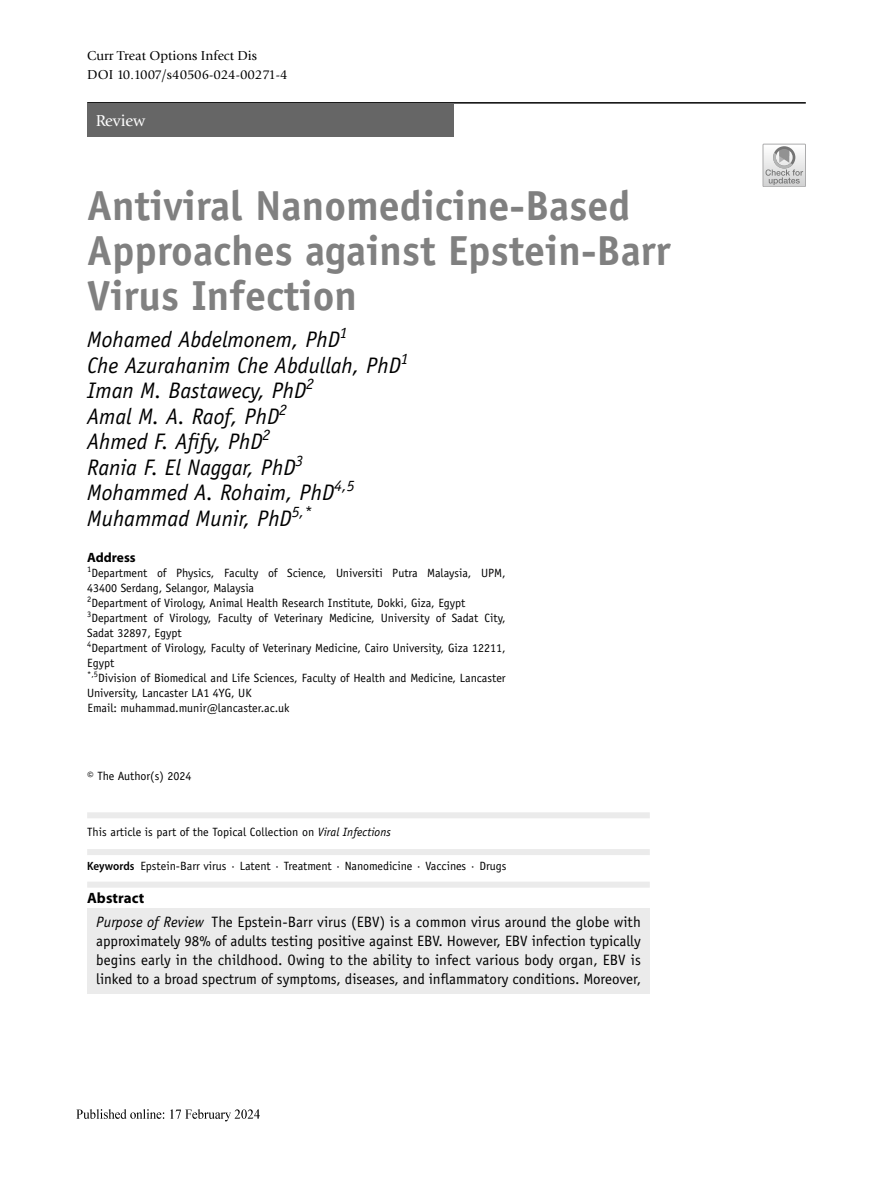
<style>
.page{position:relative;width:893px;height:1187px;background:#fff}
.page>*{position:absolute;margin:0;border:0;box-sizing:border-box;transform-origin:0 0}
.t1{font:700 42px/45px "Officina Sans";color:#808080}
.t2{font:italic 22.5px/25.5px "Officina Sans";color:#000}
.t3{font:16.5px "Giovanni";color:#fff}
.t4{font:15px/18.8px "Officina Sans";color:#000;text-align:justify}
.t5{font:700 15px "Myriad Pro";letter-spacing:.005em;color:#000}
.t6{font:13.5px/18.5px "Giovanni";color:#000}
.t7{font:700 13.5px "Myriad Pro";color:#000}
.t8{font:12px/15px "Officina Sans";color:#000}
.s1{font-style:italic}
.s2{font-family:"Myriad Pro";font-weight:600;font-stretch:semi-condensed}
</style>
<div class="page">
<img style="left:77px;top:1109px;width:183px;height:13px">
<hr style="left:87px;top:102px;width:719px;height:2px;background:#000">
<div style="left:87px;top:104px;width:366px;height:33px;background:#666"></div>
<div style="left:763px;top:144px;width:43px;height:43px;border:1px solid #ababac"></div>
<svg style="left:763px;top:144px;width:42px;height:42px"></svg>
<div style="left:87px;top:812px;width:563px;height:6px;background:#ebebeb"></div>
<div style="left:87px;top:849px;width:563px;height:6px;background:#ebebeb"></div>
<div style="left:87px;top:881px;width:563px;height:6px;background:#ebebeb"></div>
<div style="left:87px;top:908px;width:563px;height:86px;background:#ebebeb"></div>
<p class="t6" style="left:87px;top:47px;width:202px">Curr Treat Options Infect Dis<br>DOI 10.1007/s40506-024-00271-4</p>
<h3 class="t3" style="left:96px;top:112px;width:51px">Review</h3>
<h1 class="t1" style="left:87px;top:183px;width:585px">Antiviral Nanomedicine‑Based<br>Approaches against Epstein‑Barr<br>Virus Infection</h1>
<h2 class="t2" style="left:87px;top:327px;width:323px">Mohamed Abdelmonem, PhD<sup>1<br></sup>Che Azurahanim Che Abdullah, PhD<sup>1<br></sup>Iman M. Bastawecy, PhD<sup>2<br></sup>Amal M. A. Raof, PhD<sup>2<br></sup>Ahmed F. Afify, PhD<sup>2<br></sup>Rania F. El Naggar, PhD<sup>3<br></sup>Mohammed A. Rohaim, PhD<sup>4,5<br></sup>Muhammad Munir, PhD<sup>5,*</sup></h2>
<p class="t7" style="left:87px;top:548px;width:50px">Address</p>
<p class="t8" style="left:87px;top:565px;width:420px"><sup>1</sup>Department of Physics, Faculty of Science, Universiti Putra Malaysia, UPM, 43400 Serdang, Selangor, Malaysia<br><sup>2</sup>Department of Virology, Animal Health Research Institute, Dokki, Giza, Egypt <sup>3</sup>Department of Virology, Faculty of Veterinary Medicine, University of Sadat City, Sadat 32897, Egypt<br><sup>4</sup>Department of Virology, Faculty of Veterinary Medicine, Cairo University, Giza 12211, Egypt<br><sup>*,5</sup>Division of Biomedical and Life Sciences, Faculty of Health and Medicine, Lancaster University, Lancaster LA1 4YG, UK<br>Email: muhammad.munir@lancaster.ac.uk</p>
<p class="t8" style="left:87px;top:768px;width:106px">© The Author(s) 2024</p>
<p class="t8" style="left:87px;top:824px;width:305px">This article is part of the Topical Collection on <span class="s1">Viral Infections</span></p>
<p class="t8" style="left:87px;top:858px;width:421px"><span class="s2">Keywords</span> Epstein-Barr virus · Latent · Treatment · Nanomedicine · Vaccines · Drugs</p>
<p class="t5" style="left:87px;top:887px;width:59px">Abstract</p>
<p class="t4" style="left:96px;top:912px;width:546px"><span class="s1">Purpose of Review</span> The Epstein-Barr virus (EBV) is a common virus around the globe with approximately 98% of adults testing positive against EBV. However, EBV infection typically begins early in the childhood. Owing to the ability to infect various body organ, EBV is linked to a broad spectrum of symptoms, diseases, and inflammatory conditions. Moreover,</p>
</div>
